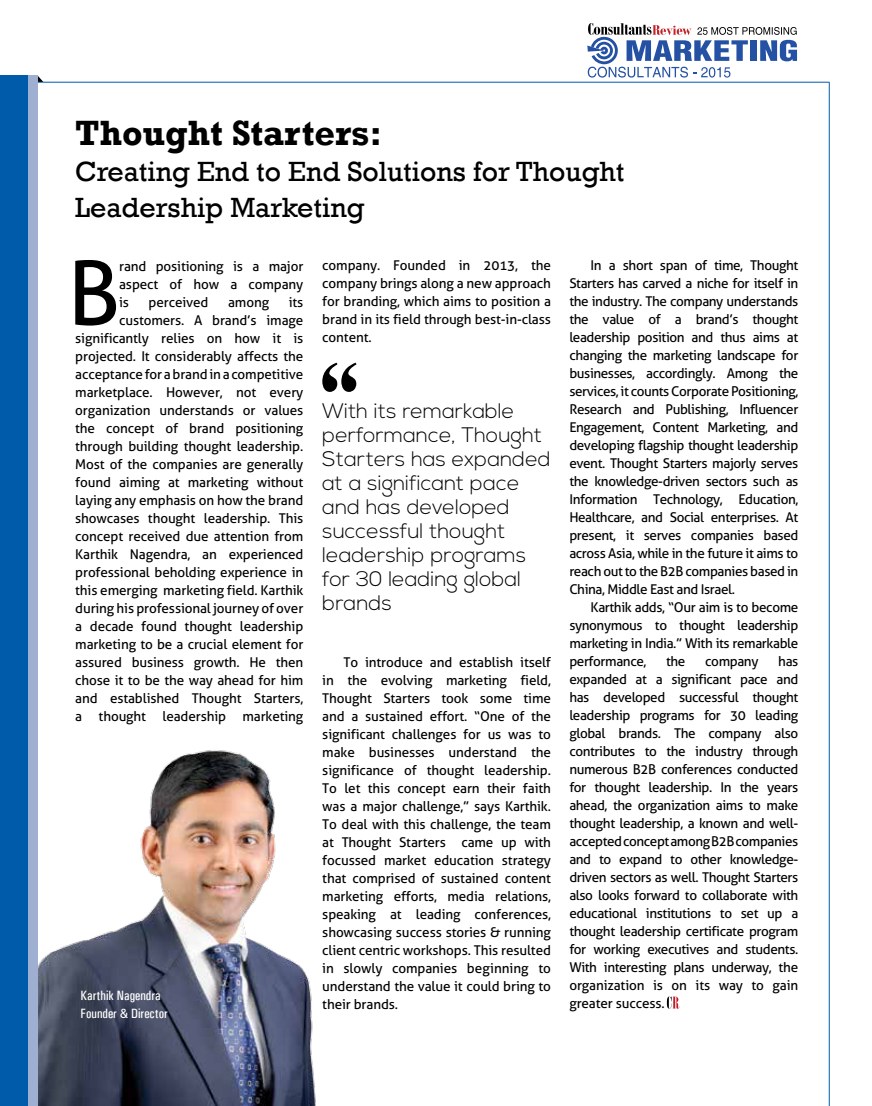
<style>
.page{position:relative;width:872px;height:1106px;background:#fff}
.page>*{position:absolute;margin:0;border:0;box-sizing:border-box;transform-origin:0 0}
.t1{font:88.35px "Aller";color:#000}
.t2{font:700 36px "Rockwell";color:#000}
.t3{font:28.5px/36px "Rockwell";color:#000}
.t4{font:300 21px/24px "Nexa";color:#000}
.t5{font:13.5px/18px "Aller";letter-spacing:-.01em;color:#000;text-align:justify}
.t6{font:500 condensed 13.5px/18px "Univers";color:#fff}
.t7{font:13.5px "Aller";letter-spacing:-.03em;color:#000}
</style>
<div class="page">
<img style="left:38px;top:750px;width:278px;height:356px">
<svg style="left:38px;top:76px;width:5px;height:6px"></svg>
<hr style="left:0;top:82px;width:829px;height:1px;background:#005cab">
<hr style="left:829px;top:82px;width:1px;height:1024px;background:#005cab">
<div style="left:0;top:76px;width:38px;height:1030px;background:linear-gradient(to bottom,#9eafd1,#9eafd1)"></div>
<div style="left:0;top:76px;width:27px;height:1030px;background:#005cab"></div>
<svg style="left:322px;top:362px;width:34px;height:30px"></svg>
<svg style="left:667px;top:996px;width:12px;height:12px"></svg>
<svg style="left:587px;top:23px;width:210px;height:55px"></svg>
<h2 class="t2" style="left:75px;top:111px;width:308px">Thought Starters:</h2>
<h3 class="t3" style="left:75px;top:154px;width:550px">Creating End to End Solutions for Thought<br>Leadership Marketing</h3>
<h1 class="t1" style="left:67px;top:239px;width:54px">B</h1>
<p class="t5" style="left:119px;top:257px;width:186px">rand positioning is a major aspect of how a company is</p>
<p class="t5" style="left:149px;top:293px;width:61px">perceived</p>
<p class="t5" style="left:228px;top:293px;width:43px">among</p>
<p class="t5" style="left:75px;top:293px;width:230px;text-align:right">its<br>customers. A brand’s image significantly relies on how it is projected. It considerably affects the acceptance for a brand in a competitive marketplace. However, not every organization understands or values the concept of brand positioning through building thought leadership.<br>Most of the companies are generally found aiming at marketing without laying any emphasis on how the brand showcases thought leadership. This concept received due attention from Karthik Nagendra, an experienced professional beholding experience in this emerging marketing field. Karthik during his professional journey of over a decade found thought leadership marketing to be a crucial element for assured business growth. He then chose it to be the way ahead for him and established Thought Starters, a thought leadership marketing</p>
<p class="t6" style="left:81px;top:986px;width:89px">Karthik Nagendra<br>Founder &amp; Director</p>
<p class="t5" style="left:322px;top:256px;width:230px">company. Founded in 2013, the company brings along a new approach for branding, which aims to position a brand in its field through best-in-class content.</p>
<h3 class="t4" style="left:322px;top:399px;width:230px">With its remarkable performance, Thought<br>Starters has expanded at a significant pace and has developed successful thought leadership programs for 30 leading global brands</h3>
<p class="t5" style="left:322px;top:652px;width:230px;text-indent:21px">To introduce and establish itself in the evolving marketing field, Thought Starters took some time and a sustained effort. “One of the significant challenges for us was to make businesses understand the significance of thought leadership.<br>To let this concept earn their faith was a major challenge,” says Karthik.<br>To deal with this challenge, the team at Thought Starters came up with focussed market education strategy that comprised of sustained content marketing efforts, media relations, speaking at leading conferences, showcasing success stories &amp; running client centric workshops. This resulted in slowly companies beginning to understand the value it could bring to their brands.</p>
<p class="t5" style="left:569px;top:256px;width:230px;text-indent:21px">In a short span of time, Thought Starters has carved a niche for itself in the industry. The company understands the value of a brand’s thought leadership position and thus aims at changing the marketing landscape for businesses, accordingly. Among the services, it counts Corporate Positioning, Research and Publishing, Influencer Engagement, Content Marketing, and developing flagship thought leadership event. Thought Starters majorly serves the knowledge-driven sectors such as Information Technology, Education, Healthcare, and Social enterprises. At present, it serves companies based across Asia, while in the future it aims to reach out to the B2B companies based in China, Middle East and Israel.</p>
<p class="t5" style="left:569px;top:598px;width:230px;text-indent:21px">Karthik adds, “Our aim is to become synonymous to thought leadership marketing in India.” With its remarkable performance,</p>
<p class="t5" style="left:569px;top:652px;width:230px;text-indent:209px">has expanded at a significant pace and has developed successful thought leadership programs for 30 leading global brands. The company also contributes to the industry through numerous B2B conferences conducted for thought leadership. In the years ahead, the organization aims to make thought leadership, a known and well&shy;accepted concept among B2B companies and to expand to other knowledge&shy;driven sectors as well. Thought Starters also looks forward to collaborate with educational institutions to set up a thought leadership certificate program for working executives and students.<br>With interesting plans underway, the organization is on its way to gain greater success.</p>
<p class="t5" style="left:666px;top:652px;width:21px">the</p>
<p class="t7" style="left:705px;top:653px;width:55px">company</p>
</div>
